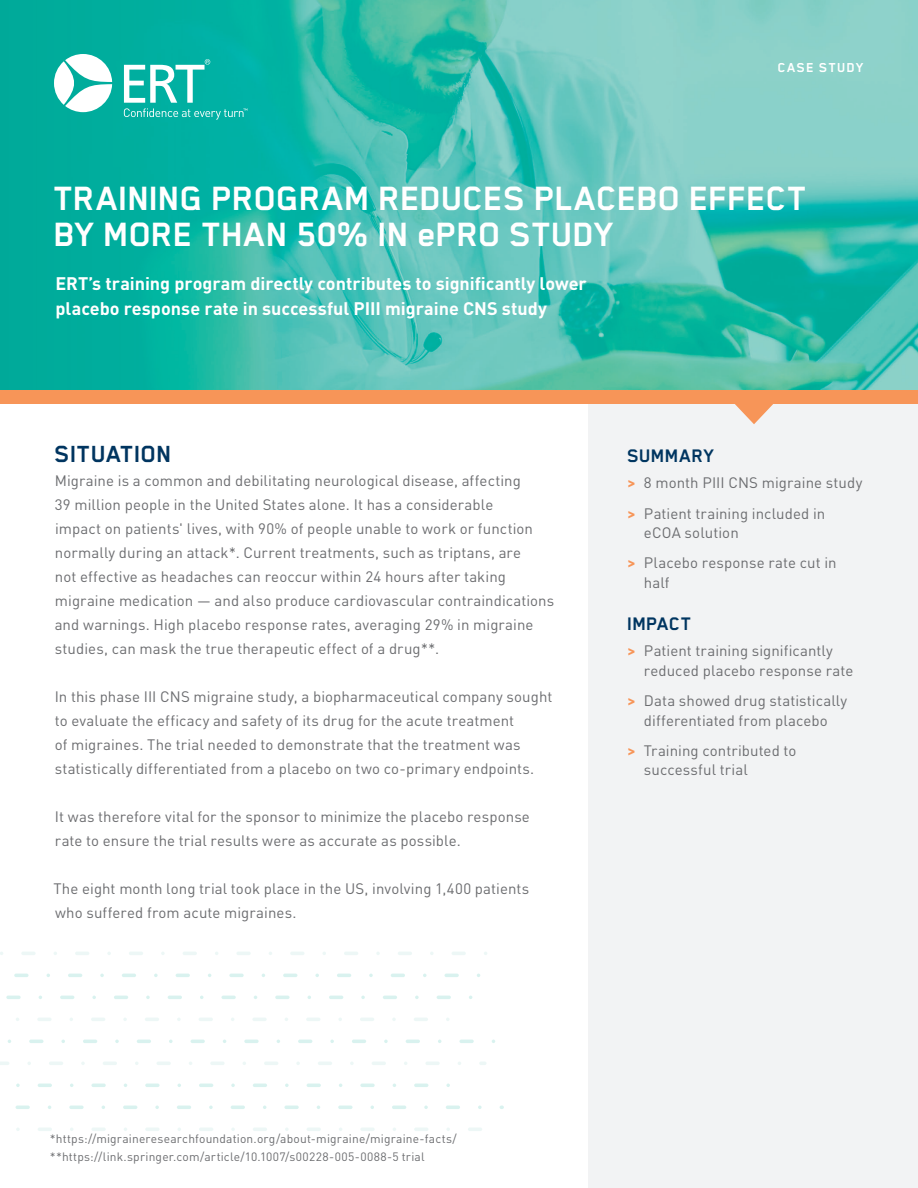
<style>
.page{position:relative;width:918px;height:1188px;background:#fff}
.page>*{position:absolute;margin:0;border:0;box-sizing:border-box;transform-origin:0 0}
.t1{font:700 39px/36px "Blender Pro";letter-spacing:-.01em;color:#fff}
.t2{font:700 27px "Blender Pro";letter-spacing:.005em;color:#003560}
.Sidebar_Header{font:700 21px "Blender Pro";letter-spacing:.005em;color:#003560}
.Synopsis{font:700 18px "DIN Pro";color:#fff}
.Body_Paragraph{font:15px/19.5px "DIN Pro";letter-spacing:.005em;color:#6c6d70}
.Category_Title{font:700 15px "Blender Pro";letter-spacing:.075em;color:#fff}
.Sidebar_Bullets{font:12px "DIN Pro";letter-spacing:.015em;color:#6c6d70}
.s1{font-weight:700;color:#f79558}
</style>
<div class="page">
<div style="left:588px;top:403px;width:330px;height:785px;background:#f2f3f4"></div>
<svg style="left:16px;top:1018px;width:433px;height:3px"></svg>
<svg style="left:16px;top:1084px;width:434px;height:3px"></svg>
<svg style="left:6px;top:996px;width:466px;height:3px"></svg>
<svg style="left:0;top:952px;width:487px;height:3px"></svg>
<svg style="left:14px;top:974px;width:466px;height:3px"></svg>
<svg style="left:7px;top:1040px;width:488px;height:3px"></svg>
<svg style="left:0;top:1062px;width:486px;height:3px"></svg>
<svg style="left:15px;top:1106px;width:489px;height:3px"></svg>
<svg style="left:16px;top:1128px;width:466px;height:3px"></svg>
<img style="left:0;top:0;width:918px;height:390px">
<div style="left:0;top:390px;width:918px;height:14px;background:#f79558"></div>
<svg style="left:735px;top:404px;width:38px;height:20px"></svg>
<svg style="left:54px;top:54px;width:58px;height:58px"></svg>
<svg style="left:124px;top:59px;width:123px;height:61px;background:#33bfb5"></svg>
<p class="Category_Title" style="left:778px;top:59px;width:88px">CASE STUDY</p>
<p class="t1" style="left:54px;top:180px;width:755px">TRAINING PROGRAM REDUCES PLACEBO EFFECT<br>BY MORE THAN 50% IN ePRO STUDY</p>
<p class="Synopsis" style="left:56px;top:269px;width:533px">ERT’s training program directly contributes to significantly lower</p>
<p class="Synopsis" style="left:56px;top:294px;width:493px">placebo response rate in successful PIII migraine CNS study</p>
<p class="t2" style="left:55px;top:439px;width:119px">SITUATION</p>
<p class="Body_Paragraph" style="left:55px;top:470px;width:468px">Migraine is a common and debilitating neurological disease, affecting</p>
<p class="Body_Paragraph" style="left:55px;top:494px;width:440px">39 million people in the United States alone. It has a considerable</p>
<p class="Body_Paragraph" style="left:55px;top:518px;width:480px">impact on patients' lives, with 90% of people unable to work or function</p>
<p class="Body_Paragraph" style="left:55px;top:542px;width:468px">normally during an attack*. Current treatments, such as triptans, are</p>
<p class="Body_Paragraph" style="left:55px;top:566px;width:453px">not effective as headaches can reoccur within 24 hours after taking</p>
<p class="Body_Paragraph" style="left:55px;top:590px;width:501px">migraine medication — and also produce cardiovascular contraindications</p>
<p class="Body_Paragraph" style="left:55px;top:614px;width:480px">and warnings. High placebo response rates, averaging 29% in migraine</p>
<p class="Body_Paragraph" style="left:55px;top:638px;width:386px">studies, can mask the true therapeutic effect of a drug**.</p>
<p class="Body_Paragraph" style="left:55px;top:686px;width:499px">In this phase III CNS migraine study, a biopharmaceutical company sought</p>
<p class="Body_Paragraph" style="left:55px;top:710px;width:461px">to evaluate the efficacy and safety of its drug for the acute treatment</p>
<p class="Body_Paragraph" style="left:55px;top:734px;width:467px">of migraines. The trial needed to demonstrate that the treatment was</p>
<p class="Body_Paragraph" style="left:55px;top:758px;width:481px">statistically differentiated from a placebo on two co-primary endpoints.</p>
<p class="Body_Paragraph" style="left:55px;top:806px;width:477px">It was therefore vital for the sponsor to minimize the placebo response</p>
<p class="Body_Paragraph" style="left:55px;top:830px;width:407px">rate to ensure the trial results were as accurate as possible.</p>
<p class="Body_Paragraph" style="left:53px;top:878px;width:477px">The eight month long trial took place in the US, involving 1,400 patients</p>
<p class="Body_Paragraph" style="left:55px;top:902px;width:243px">who suffered from acute migraines.</p>
<p class="Sidebar_Header" style="left:627px;top:444px;width:89px">SUMMARY</p>
<p class="Body_Paragraph" style="left:627px;top:472px;width:236px"><span class="s1">&gt;</span> 8 month PIII CNS migraine study</p>
<p class="Body_Paragraph" style="left:644px;top:502px;width:183px;text-indent:-16px"><span class="s1">&gt;</span> Patient training included in eCOA solution</p>
<p class="Body_Paragraph" style="left:644px;top:552px;width:194px;text-indent:-16px"><span class="s1">&gt;</span> Placebo response rate cut in half</p>
<p class="Sidebar_Header" style="left:627px;top:612px;width:66px">IMPACT</p>
<p class="Body_Paragraph" style="left:644px;top:640px;width:211px;text-indent:-16px"><span class="s1">&gt;</span> Patient training significantly reduced placebo response rate</p>
<p class="Body_Paragraph" style="left:627px;top:690px;width:221px;text-align:center"><span class="s1">&gt;</span> Data showed drug statistically differentiated from placebo</p>
<p class="Body_Paragraph" style="left:644px;top:740px;width:154px;text-indent:-16px"><span class="s1">&gt;</span> Training contributed to successful trial</p>
<p class="Sidebar_Bullets" style="left:50px;top:1130px;width:408px">*https://migraineresearchfoundation.org/about-migraine/migraine-facts/</p>
<p class="Sidebar_Bullets" style="left:50px;top:1148px;width:376px">**https://link.springer.com/article/10.1007/s00228-005-0088-5 trial</p>
</div>
